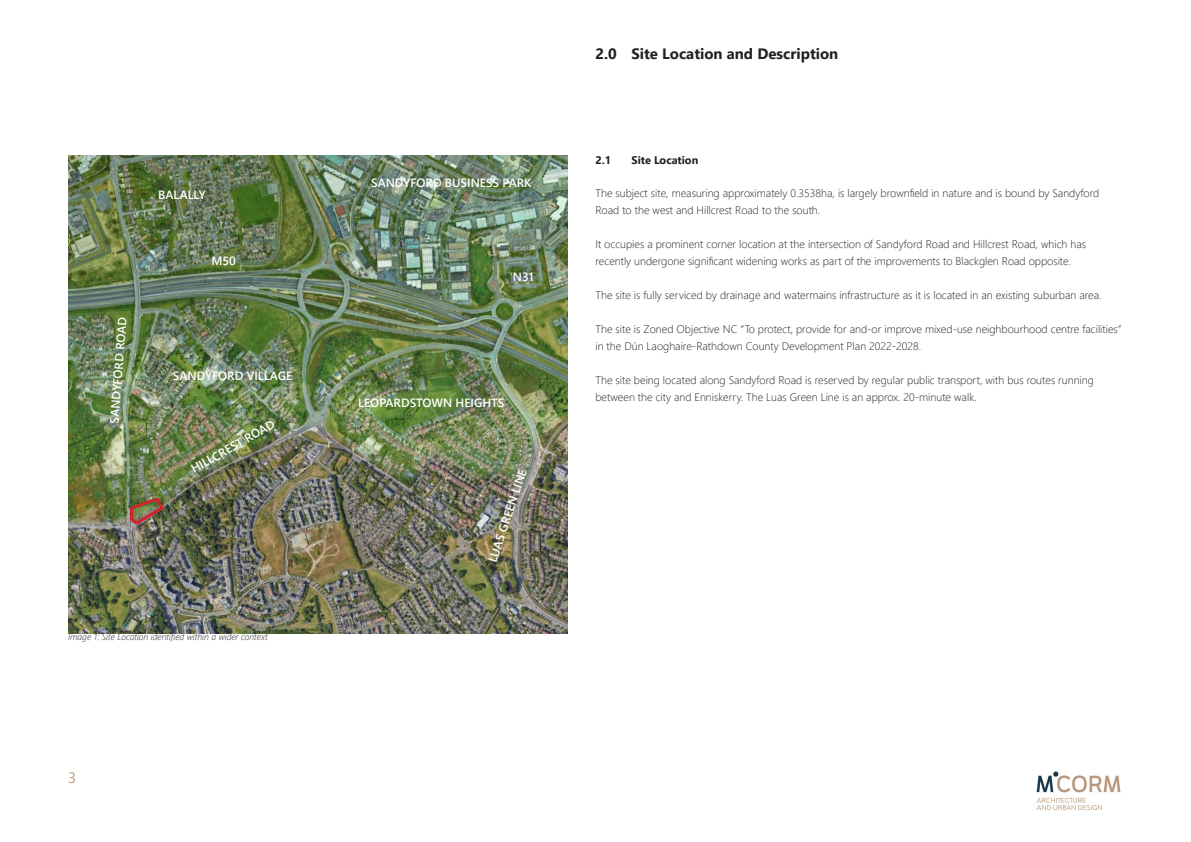
<style>
.page{position:relative;width:1191px;height:842px;background:#fff}
.page>*{position:absolute;margin:0;border:0;box-sizing:border-box;transform-origin:0 0}
.t1{font:700 15px "Segoe UI";color:#231f20}
.t2{font:15px "Segoe UI";color:#b99b78}
.t3{font:600 12px "Segoe UI";color:#fff}
.t4{font:300 11px/17px "Segoe UI";color:#231f20}
.t5{font:700 11px "Segoe UI";color:#231f20}
.t6{font:italic 300 9px "Segoe UI";color:#231f20}
</style>
<div class="page">
<img style="left:1036px;top:772px;width:85px;height:38px">
<img style="left:68px;top:156px;width:499px;height:478px">
<svg style="left:128px;top:494px;width:39px;height:34px"></svg>
<p class="t3" style="left:158px;top:184px;width:49px">BALALLY</p>
<p class="t3" style="left:103px;top:423px;width:108px;rotate:-86deg">SANDYFORD ROAD</p>
<p class="t3" style="left:211px;top:249px;width:26px">M50</p>
<p class="t3" style="left:173px;top:364px;width:121px">SANDYFORD VILLAGE</p>
<p class="t3" style="left:186px;top:459px;width:96px;rotate:-29deg">HILLCREST ROAD</p>
<p class="t6" style="left:68px;top:628px;width:201px">Image 1: Site Location identified within a wider context</p>
<h1 class="t2" style="left:68px;top:763px;width:10px">3</h1>
<p class="t3" style="left:371px;top:171px;width:162px">SANDYFORD BUSINESS PARK</p>
<p class="t3" style="left:513px;top:266px;width:22px">N31</p>
<p class="t3" style="left:358px;top:391px;width:148px">LEOPARDSTOWN HEIGHTS</p>
<p class="t3" style="left:481px;top:558px;width:99px;rotate:-71deg">LUAS GREEN LINE</p>
<p class="t1" style="left:595px;top:40px;width:244px">2.0 Site Location and Description</p>
<p class="t5" style="left:595px;top:150px;width:17px">2.1</p>
<p class="t5" style="left:631px;top:150px;width:68px">Site Location</p>
<p class="t4" style="left:595px;top:183px;width:505px">The subject site, measuring approximately 0.3538ha, is largely brownfield in nature and is bound by Sandyford<br>Road to the west and Hillcrest Road to the south.</p>
<p class="t4" style="left:595px;top:234px;width:492px">It occupies a prominent corner location at the intersection of Sandyford Road and Hillcrest Road, which has recently undergone significant widening works as part of the improvements to Blackglen Road opposite.</p>
<p class="t4" style="left:595px;top:285px;width:507px">The site is fully serviced by drainage and watermains infrastructure as it is located in an existing suburban area.</p>
<p class="t4" style="left:595px;top:319px;width:527px">The site is Zoned Objective NC “To protect, provide for and-or improve mixed-use neighbourhood centre facilities” in the Dún Laoghaire-Rathdown County Development Plan 2022-2028.</p>
<p class="t4" style="left:595px;top:370px;width:500px">The site being located along Sandyford Road is reserved by regular public transport, with bus routes running between the city and Enniskerry. The Luas Green Line is an approx. 20-minute walk.</p>
</div>
